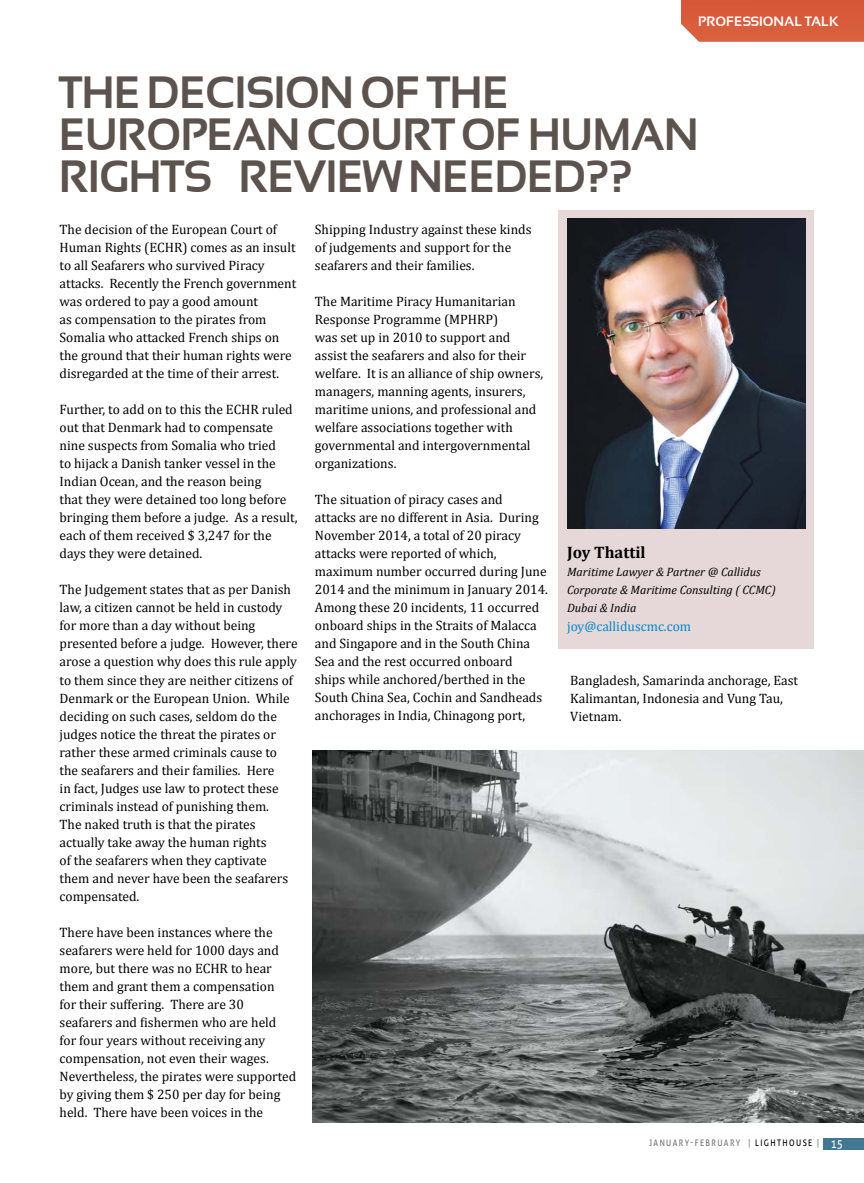
<style>
.page{position:relative;width:864px;height:1183px;background:#fff}
.page>*{position:absolute;margin:0;border:0;box-sizing:border-box;transform-origin:0 0}
.t1{font:700 44.85px/42px "Sansation";letter-spacing:-.02em;color:#5c524e}
.t2{font:700 16.65px "Cambria";color:#000}
.t3{font:13.65px/18px "Cambria";color:#000}
.t4{font:13.65px "Cambria";color:#0089c8}
.t5{font:700 13.5px "Sansation";color:#fff}
.t6{font:italic 12.15px/18px "Cambria";color:#000}
.t7{font:9px "Aller";letter-spacing:.18em;color:#717275;scale:.85 1}
.s1{color:#748370}
.s2{color:#000}
.s3{font-size:12px;color:#fff}
</style>
<div class="page">
<div style="left:823px;top:1137px;width:40px;height:11px;background:#427791"></div>
<div style="left:681px;top:0;width:182px;height:42px;background:#d75c3b"></div>
<div style="left:558px;top:210px;width:256px;height:438px;background:#e6d8d9"></div>
<img style="left:567px;top:218px;width:238px;height:310px">
<img style="left:313px;top:750px;width:550px;height:371px">
<p class="t5" style="left:698px;top:13px;width:142px">PROFESSIONAL TALK</p>
<h1 class="t1" style="left:59px;top:71px;width:641px">THE DECISION OF THE<br>EUROPEAN COURT OF HUMAN<br>RIGHTS – REVIEW NEEDED??</h1>
<p class="t3" style="left:60px;top:220px;width:238px">The decision of the European Court of Human Rights (ECHR) comes as an insult to all Seafarers who survived Piracy attacks. Recently the French government was ordered to pay a good amount<br>as compensation to the pirates from Somalia who attacked French ships on the ground that their human rights were disregarded at the time of their arrest.</p>
<p class="t3" style="left:60px;top:400px;width:239px">Further, to add on to this the ECHR ruled out that Denmark had to compensate nine suspects from Somalia who tried<br>to hijack a Danish tanker vessel in the Indian Ocean, and the reason being<br>that they were detained too long before bringing them before a judge. As a result, each of them received $ 3,247 for the days they were detained.</p>
<p class="t3" style="left:60px;top:580px;width:239px">The Judgement states that as per Danish law, a citizen cannot be held in custody for more than a day without being presented before a judge. However, there arose a question why does this rule apply to them since they are neither citizens of Denmark or the European Union. While deciding on such cases, seldom do the judges notice the threat the pirates or rather these armed criminals cause to the seafarers and their families. Here<br>in fact, Judges use law to protect these criminals instead of punishing them.<br>The naked truth is that the pirates actually take away the human rights<br>of the seafarers when they captivate them and never have been the seafarers compensated.</p>
<p class="t3" style="left:60px;top:922px;width:238px">There have been instances where the seafarers were held for 1000 days and more, but there was no ECHR to hear them and grant them a compensation<br>for their suffering. There are 30 seafarers and fishermen who are held for four years without receiving any compensation, not even their wages.<br>Nevertheless, the pirates were supported by giving them $ 250 per day for being held. There have been voices in the</p>
<p class="t3" style="left:315px;top:220px;width:218px">Shipping Industry against these kinds of judgements and support for the seafarers and their families.</p>
<p class="t3" style="left:315px;top:292px;width:230px">The Maritime Piracy Humanitarian Response Programme (MPHRP)<br>was set up in 2010 to support and assist the seafarers and also for their welfare. It is an alliance of ship owners, managers, manning agents, insurers, maritime unions, and professional and welfare associations together with governmental and intergovernmental organizations.</p>
<p class="t3" style="left:315px;top:490px;width:234px">The situation of piracy cases and<br>attacks are no different in Asia. During November 2014, a total of 20 piracy attacks were reported of which, maximum number occurred during June 2014 and the minimum in January 2014.<br>Among these 20 incidents, 11 occurred onboard ships in the Straits of Malacca and Singapore and in the South China Sea and the rest occurred onboard<br>ships while anchored/berthed in the South China Sea, Cochin and Sandheads anchorages in India, Chinagong port,</p>
<p class="t2" style="left:567px;top:542px;width:80px">Joy Thattil</p>
<p class="t6" style="left:567px;top:563px;width:210px">Maritime Lawyer &amp; Partner @ Callidus<br>Corporate &amp; Maritime Consulting ( CCMC)<br>Dubai &amp; India</p>
<p class="t4" style="left:567px;top:617px;width:125px">joy@calliduscmc.com</p>
<p class="t3" style="left:570px;top:670px;width:229px">Bangladesh, Samarinda anchorage, East<br>Kalimantan, Indonesia and Vung Tau,<br>Vietnam.</p>
<p class="t7" style="left:649px;top:1137px;width:229px">JANUARY-FEBRUARY <span class="s1">|</span> <span class="s2">LIGHTHOUSE</span> <span class="s1">|</span> <span class="s3">15</span></p>
</div>
